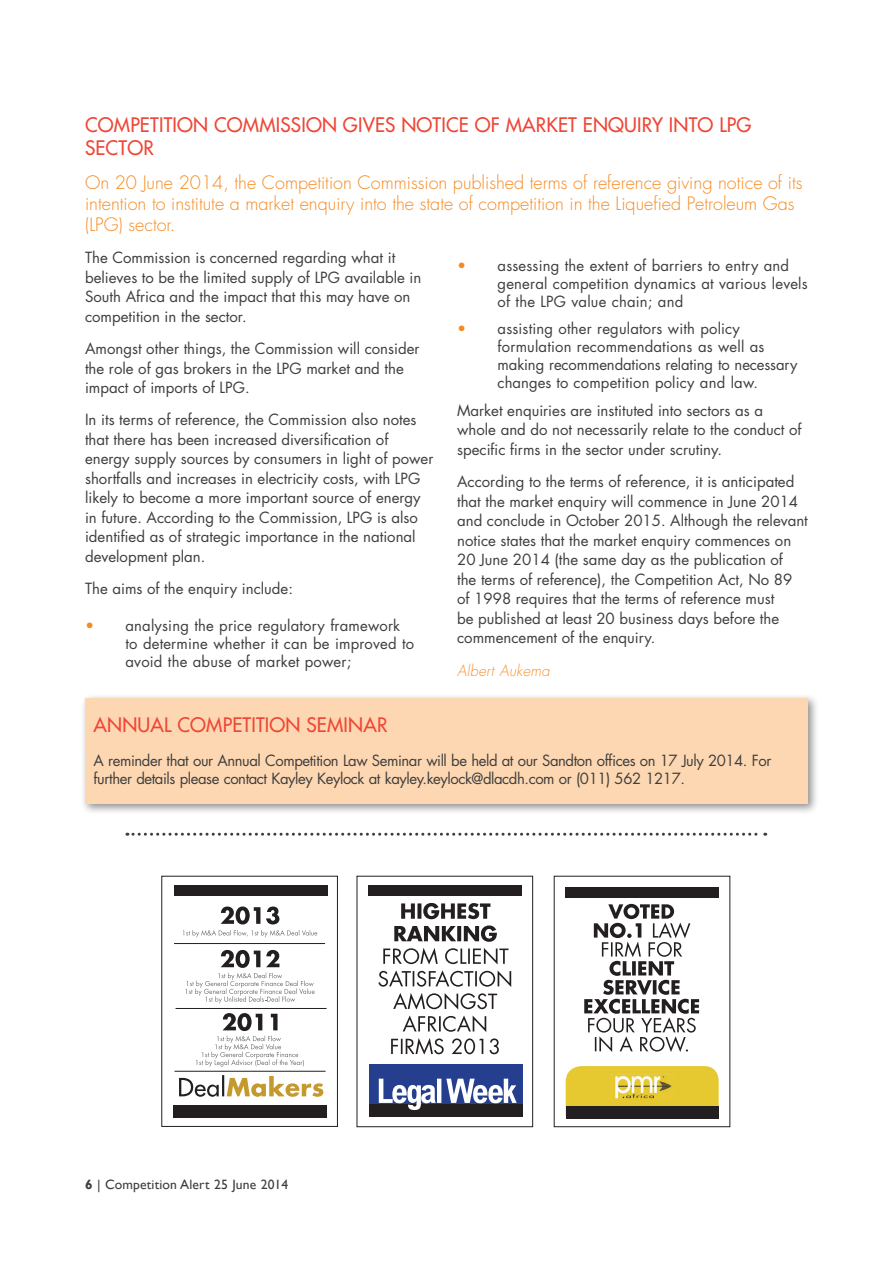
<style>
.page{position:relative;width:893px;height:1263px;background:#fff}
.page>*{position:absolute;margin:0;border:0;box-sizing:border-box;transform-origin:0 0}
.t1{font:500 19.5px/22.5px "Futura Std";letter-spacing:.01em;color:#ef4637}
.t2{font:300 18px/21px "Futura Std";color:#f6891f}
.Body_Copy{font:15px/19.5px "Futura Std";color:#3e3e3f}
.Body_Copy-2{font:15px/18px "Futura Std";letter-spacing:-.03em;color:#3e3e3f}
.Body_Copy-3{font:italic 300 15px "Futura Std";letter-spacing:.01em;color:#f69332}
.t3{font:13.5px "Gill Sans";letter-spacing:.01em;color:#3e3e3f}
.s1{font-weight:300;color:#f6891f}
.s2{font-weight:700}
</style>
<div class="page">
<svg style="left:127px;top:833px;width:639px;height:3px"></svg>
<div style="left:357px;top:876px;width:176px;height:251px;border:1px solid #231f20"></div>
<div style="left:369px;top:1064px;width:154px;height:40px;background:#253f8e"></div>
<svg style="left:391px;top:1038px;width:108px;height:17px"></svg>
<svg style="left:393px;top:993px;width:104px;height:39px"></svg>
<svg style="left:378px;top:970px;width:133px;height:17px"></svg>
<svg style="left:383px;top:948px;width:125px;height:16px"></svg>
<svg style="left:394px;top:925px;width:103px;height:17px"></svg>
<svg style="left:401px;top:903px;width:89px;height:16px"></svg>
<div style="left:369px;top:885px;width:153px;height:11px;background:#231f20"></div>
<div style="left:369px;top:1104px;width:154px;height:13px;background:#231f20"></div>
<svg style="left:379px;top:1079px;width:138px;height:31px"></svg>
<svg style="left:566px;top:1066px;width:153px;height:40px;background:#e6c935"></svg>
<svg style="left:584px;top:904px;width:115px;height:148px"></svg>
<img style="left:610px;top:1075px;width:64px;height:25px">
<div style="left:565px;top:887px;width:153px;height:10px;background:#231f20"></div>
<div style="left:566px;top:1106px;width:153px;height:12px;background:#231f20"></div>
<div style="left:174px;top:886px;width:153px;height:10px;background:#231f20"></div>
<div style="left:173px;top:1105px;width:154px;height:12px;background:#231f20"></div>
<svg style="left:179px;top:1075px;width:144px;height:22px"></svg>
<hr style="left:176px;top:1008px;width:151px;height:1px;background:#231f20">
<hr style="left:175px;top:1071px;width:151px;height:1px;background:#231f20">
<svg style="left:196px;top:1013px;width:108px;height:54px"></svg>
<hr style="left:174px;top:943px;width:151px;height:1px;background:#231f20">
<svg style="left:185px;top:950px;width:130px;height:53px"></svg>
<svg style="left:221px;top:906px;width:58px;height:18px"></svg>
<svg style="left:183px;top:930px;width:134px;height:7px"></svg>
<div style="left:80px;top:693px;width:739px;height:122px;background:#231f20;opacity:.5"></div>
<div style="left:85px;top:698px;width:723px;height:106px;background:#fdd7b1"></div>
<p class="t1" style="left:85px;top:114px;width:668px">COMPETITION COMMISSION GIVES NOTICE OF MARKET ENQUIRY INTO LPG<br>SECTOR</p>
<p class="t2" style="left:85px;top:172px;width:719px">On 20 June 2014, the Competition Commission published terms of reference giving notice of its intention to institute a market enquiry into the state of competition in the Liquefied Petroleum Gas (LPG) sector.</p>
<p class="Body_Copy" style="left:498px;top:256px;width:312px;line-height:18px;text-indent:-40px"><span class="s1">•</span> assessing the extent of barriers to entry and general competition dynamics at various levels of the LPG value chain; and</p>
<p class="Body_Copy" style="left:498px;top:319px;width:301px;line-height:18px;text-indent:-40px"><span class="s1">•</span> assisting other regulators with policy formulation recommendations as well as making recommendations relating to necessary changes to competition policy and law.</p>
<p class="Body_Copy" style="left:457px;top:401px;width:346px">Market enquiries are instituted into sectors as a whole and do not necessarily relate to the conduct of specific firms in the sector under scrutiny.</p>
<p class="Body_Copy" style="left:457px;top:472px;width:352px">According to the terms of reference, it is anticipated that the market enquiry will commence in June 2014 and conclude in October 2015. Although the relevant notice states that the market enquiry commences on 20 June 2014 (the same day as the publication of<br>the terms of reference), the Competition Act, No 89 of 1998 requires that the terms of reference must<br>be published at least 20 business days before the commencement of the enquiry.</p>
<p class="Body_Copy-3" style="left:457px;top:661px;width:94px">Albert Aukema</p>
<p class="Body_Copy" style="left:85px;top:248px;width:338px">The Commission is concerned regarding what it believes to be the limited supply of LPG available in South Africa and the impact that this may have on competition in the sector.</p>
<p class="Body_Copy" style="left:85px;top:339px;width:336px">Amongst other things, the Commission will consider the role of gas brokers in the LPG market and the impact of imports of LPG.</p>
<p class="Body_Copy" style="left:85px;top:410px;width:350px">In its terms of reference, the Commission also notes that there has been increased diversification of energy supply sources by consumers in light of power shortfalls and increases in electricity costs, with LPG likely to become a more important source of energy in future. According to the Commission, LPG is also identified as of strategic importance in the national development plan.</p>
<p class="Body_Copy" style="left:85px;top:579px;width:209px">The aims of the enquiry include:</p>
<p class="Body_Copy" style="left:126px;top:616px;width:290px;line-height:18px;text-indent:-40px"><span class="s1">•</span> analysing the price regulatory framework to determine whether it can be improved to avoid the abuse of market power;</p>
<p class="t1" style="left:94px;top:714px;width:295px">ANNUAL COMPETITION SEMINAR</p>
<p class="Body_Copy-2" style="left:94px;top:751px;width:679px">A reminder that our Annual Competition Law Seminar will be held at our Sandton offices on 17 July 2014. For further details please contact Kayley Keylock at kayley.keylock@dlacdh.com or (011) 562 1217.</p>
<p class="t3" style="left:85px;top:1176px;width:205px"><span class="s2">6</span> | Competition Alert 25 June 2014</p>
</div>
